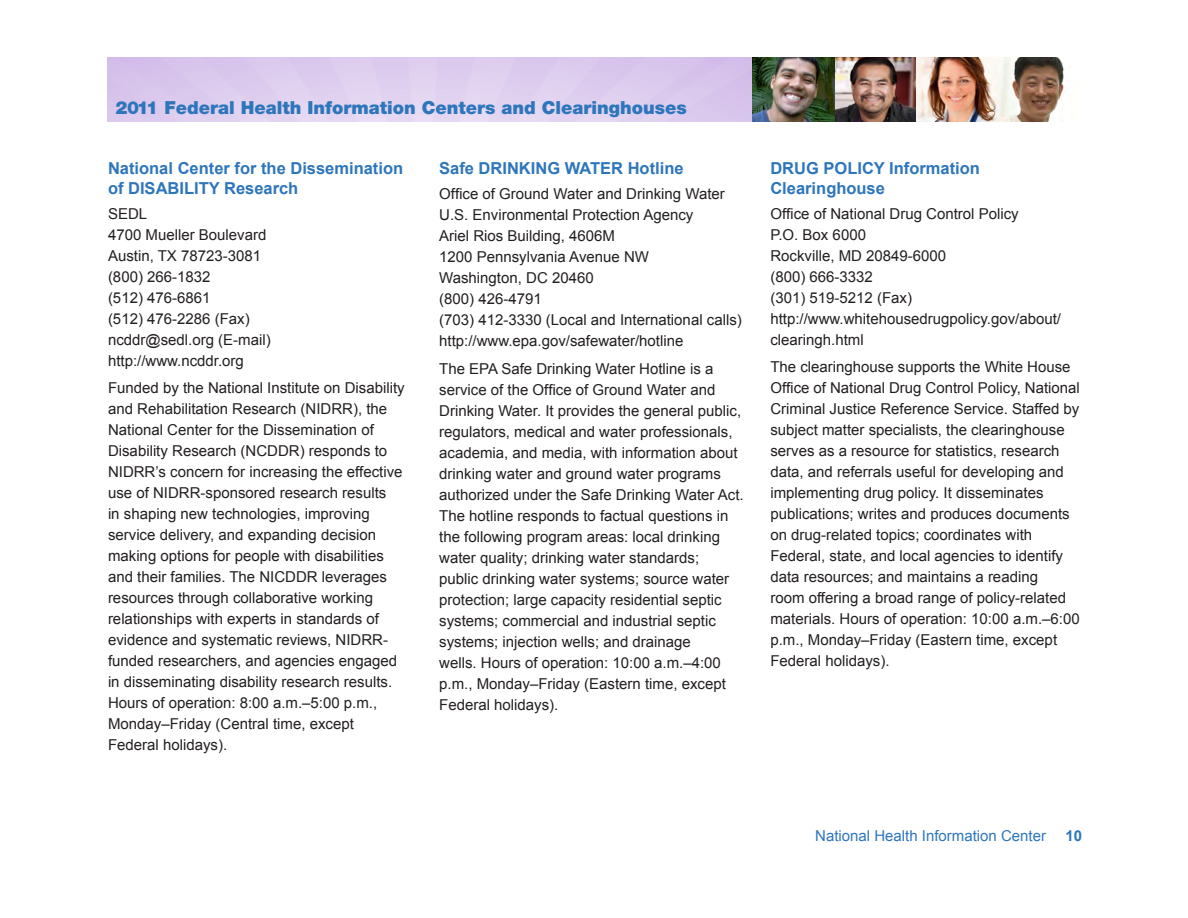
<style>
.page{position:relative;width:1188px;height:918px;background:#fff}
.page>*{position:absolute;margin:0;border:0;box-sizing:border-box;transform-origin:0 0}
.t1{font:900 18px "Helvetica Neue LT Std";color:#2e76bc}
.Head_2{font:700 16.5px/19.5px "Arial";color:#2e76bc}
.copy{font:15px/21px "Arial";color:#231f20}
.t2{font:15px "Arial";color:#2e76bc}
.t3{font:700 15px "Arial";color:#2e76bc}
</style>
<div class="page">
<img style="left:108px;top:57px;width:956px;height:64px">
<p class="t1" style="left:116px;top:97px;width:573px">2011 Federal Health Information Centers and Clearinghouses</p>
<p class="Head_2" style="left:108px;top:159px;width:297px">National Center for the Dissemination of DISABILITY Research</p>
<p class="copy" style="left:108px;top:203px;width:164px">SEDL<br>4700 Mueller Boulevard<br>Austin, TX 78723-3081 (800) 266-1832<br>(512) 476-6861<br>(512) 476-2286 (Fax) ncddr@sedl.org (E-mail)</p>
<p class="copy" style="left:108px;top:350px;width:137px">http://www.ncddr.org</p>
<p class="copy" style="left:108px;top:378px;width:298px">Funded by the National Institute on Disability and Rehabilitation Research (NIDRR), the National Center for the Dissemination of Disability Research (NCDDR) responds to NIDRR’s concern for increasing the effective use of NIDRR-sponsored research results<br>in shaping new technologies, improving service delivery, and expanding decision making options for people with disabilities and their families. The NICDDR leverages resources through collaborative working relationships with experts in standards of evidence and systematic reviews, NIDRR&shy;funded researchers, and agencies engaged in disseminating disability research results.<br>Hours of operation: 8:00 a.m.–5:00 p.m., Monday–Friday (Central time, except Federal holidays).</p>
<p class="Head_2" style="left:439px;top:159px;width:246px">Safe DRINKING WATER Hotline</p>
<p class="copy" style="left:439px;top:184px;width:304px">Office of Ground Water and Drinking Water<br>U.S. Environmental Protection Agency<br>Ariel Rios Building, 4606M<br>1200 Pennsylvania Avenue NW<br>Washington, DC 20460<br>(800) 426-4791<br>(703) 412-3330 (Local and International calls)</p>
<p class="copy" style="left:439px;top:331px;width:246px">http://www.epa.gov/safewater/hotline</p>
<p class="copy" style="left:439px;top:358px;width:306px">The EPA Safe Drinking Water Hotline is a service of the Office of Ground Water and Drinking Water. It provides the general public, regulators, medical and water professionals, academia, and media, with information about drinking water and ground water programs authorized under the Safe Drinking Water Act.<br>The hotline responds to factual questions in the following program areas: local drinking water quality; drinking water standards;<br>public drinking water systems; source water protection; large capacity residential septic systems; commercial and industrial septic systems; injection wells; and drainage<br>wells. Hours of operation: 10:00 a.m.–4:00 p.m., Monday–Friday (Eastern time, except Federal holidays).</p>
<p class="Head_2" style="left:770px;top:159px;width:211px">DRUG POLICY Information<br>Clearinghouse</p>
<p class="copy" style="left:770px;top:203px;width:292px">Office of National Drug Control Policy<br>P.O. Box 6000<br>Rockville, MD 20849-6000<br>(800) 666-3332<br>(301) 519-5212 (Fax) http://www.whitehousedrugpolicy.gov/about/ clearingh.html</p>
<p class="copy" style="left:770px;top:357px;width:311px">The clearinghouse supports the White House Office of National Drug Control Policy, National Criminal Justice Reference Service. Staffed by subject matter specialists, the clearinghouse serves as a resource for statistics, research data, and referrals useful for developing and implementing drug policy. It disseminates publications; writes and produces documents on drug-related topics; coordinates with Federal, state, and local agencies to identify data resources; and maintains a reading<br>room offering a broad range of policy-related materials. Hours of operation: 10:00 a.m.–6:00 p.m., Monday–Friday (Eastern time, except Federal holidays).</p>
<p class="t2" style="left:815px;top:826px;width:232px">National Health Information Center</p>
<p class="t3" style="left:1066px;top:826px;width:18px">10</p>
</div>
